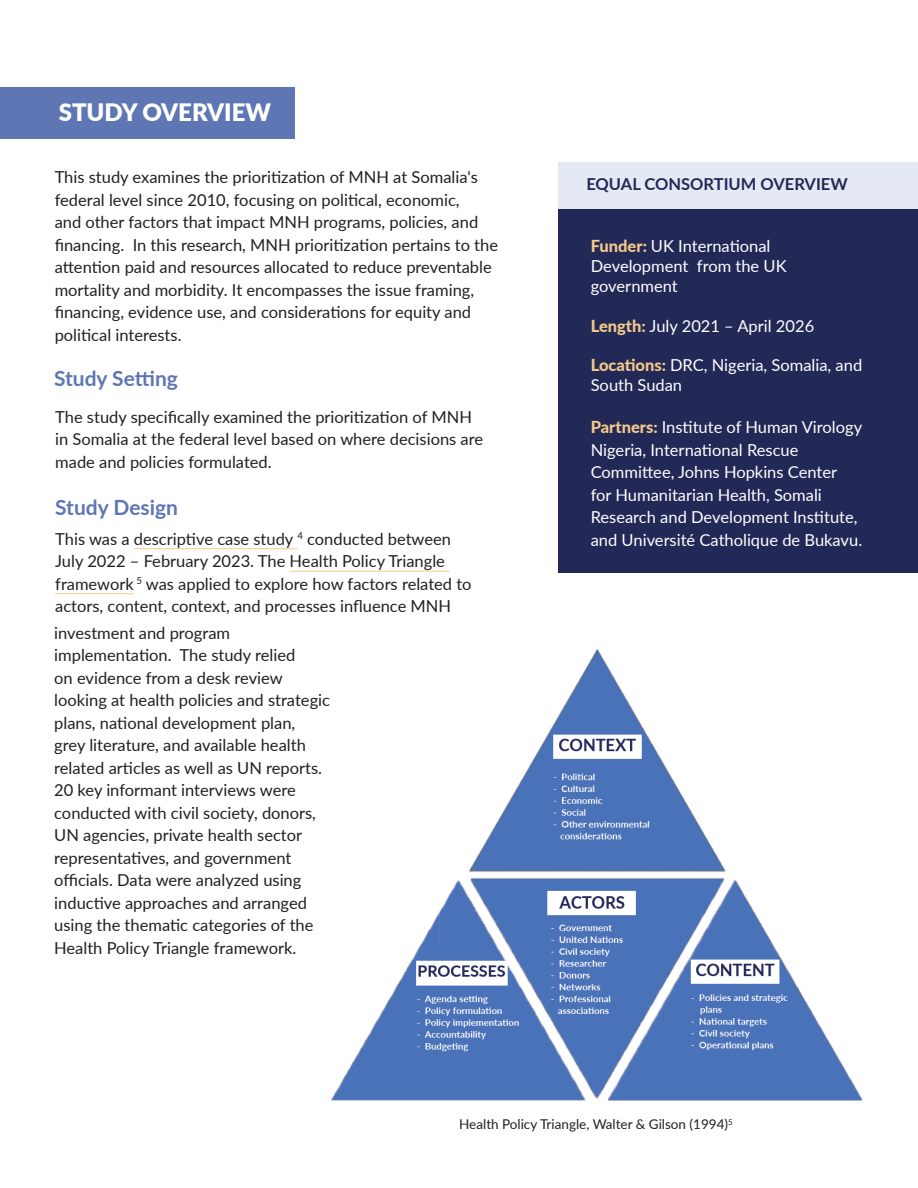
<style>
.page{position:relative;width:918px;height:1188px;background:#fff}
.page>*{position:absolute;margin:0;border:0;box-sizing:border-box;transform-origin:0 0}
.t1{font:900 24px "Lato";color:#fff}
.t2{font:700 21px "Lato";color:#5f76b4}
.t3{font:16.5px/22.5px "Lato";color:#231f20}
.t4{font:16.5px/22.5px "Lato";color:#fff}
.t5{font:700 16.5px "Lato";color:#232957}
.t6{font:13.5px "Lato";color:#231f20}
.s1{font-weight:800;color:#f5ca89}
</style>
<div class="page">
<div style="left:0;top:87px;width:295px;height:52px;background:#5f76b4"></div>
<div style="left:558px;top:209px;width:360px;height:363px;background:#232957"></div>
<div style="left:558px;top:162px;width:360px;height:47px;background:#e4e9f4"></div>
<img style="left:331px;top:649px;width:532px;height:452px">
<hr style="left:134px;top:548px;width:163px;height:1px;background:#f5ca89">
<hr style="left:290px;top:571px;width:159px;height:1px;background:#f5ca89">
<hr style="left:55px;top:593px;width:79px;height:1px;background:#f5ca89">
<p class="t1" style="left:59px;top:95px;width:214px">STUDY OVERVIEW</p>
<p class="t3" style="left:55px;top:165px;width:445px">This study examines the prioritization of MNH at Somalia's federal level since 2010, focusing on political, economic,<br>and other factors that impact MNH programs, policies, and financing. In this research, MNH prioritization pertains to the attention paid and resources allocated to reduce preventable mortality and morbidity. It encompasses the issue framing, financing, evidence use, and considerations for equity and political interests.</p>
<p class="t2" style="left:54px;top:363px;width:126px">Study Setting</p>
<p class="t3" style="left:55px;top:405px;width:429px">The study specifically examined the prioritization of MNH in Somalia at the federal level based on where decisions are made and policies formulated.</p>
<p class="t2" style="left:55px;top:492px;width:124px">Study Design</p>
<p class="t3" style="left:55px;top:527px;width:418px">This was a descriptive case study <sup>4</sup> conducted between July 2022 – February 2023. The Health Policy Triangle framework <sup>5</sup> was applied to explore how factors related to actors, content, context, and processes influence MNH</p>
<p class="t3" style="left:54px;top:621px;width:277px">investment and program implementation. The study relied<br>on evidence from a desk review looking at health policies and strategic plans, national development plan, grey literature, and available health related articles as well as UN reports.<br>20 key informant interviews were conducted with civil society, donors, UN agencies, private health sector representatives, and government officials. Data were analyzed using inductive approaches and arranged using the thematic categories of the Health Policy Triangle framework.</p>
<p class="t5" style="left:586px;top:172px;width:263px">EQUAL CONSORTIUM OVERVIEW</p>
<p class="t4" style="left:591px;top:236px;width:197px;line-height:19.8px"><span class="s1">Funder:</span> UK International<br>Development from the UK government</p>
<p class="t4" style="left:591px;top:314px;width:225px"><span class="s1">Length:</span> July 2021 – April 2026</p>
<p class="t4" style="left:591px;top:355px;width:273px;line-height:19.8px"><span class="s1">Locations:</span> DRC, Nigeria, Somalia, and<br>South Sudan</p>
<p class="t4" style="left:591px;top:415px;width:273px"><span class="s1">Partners:</span> Institute of Human Virology Nigeria, International Rescue Committee, Johns Hopkins Center<br>for Humanitarian Health, Somali Research and Development Institute, and Université Catholique de Bukavu.</p>
<p class="t6" style="left:459px;top:1115px;width:275px">Health Policy Triangle, Walter &amp; Gilson (1994)<sup>5</sup></p>
</div>
